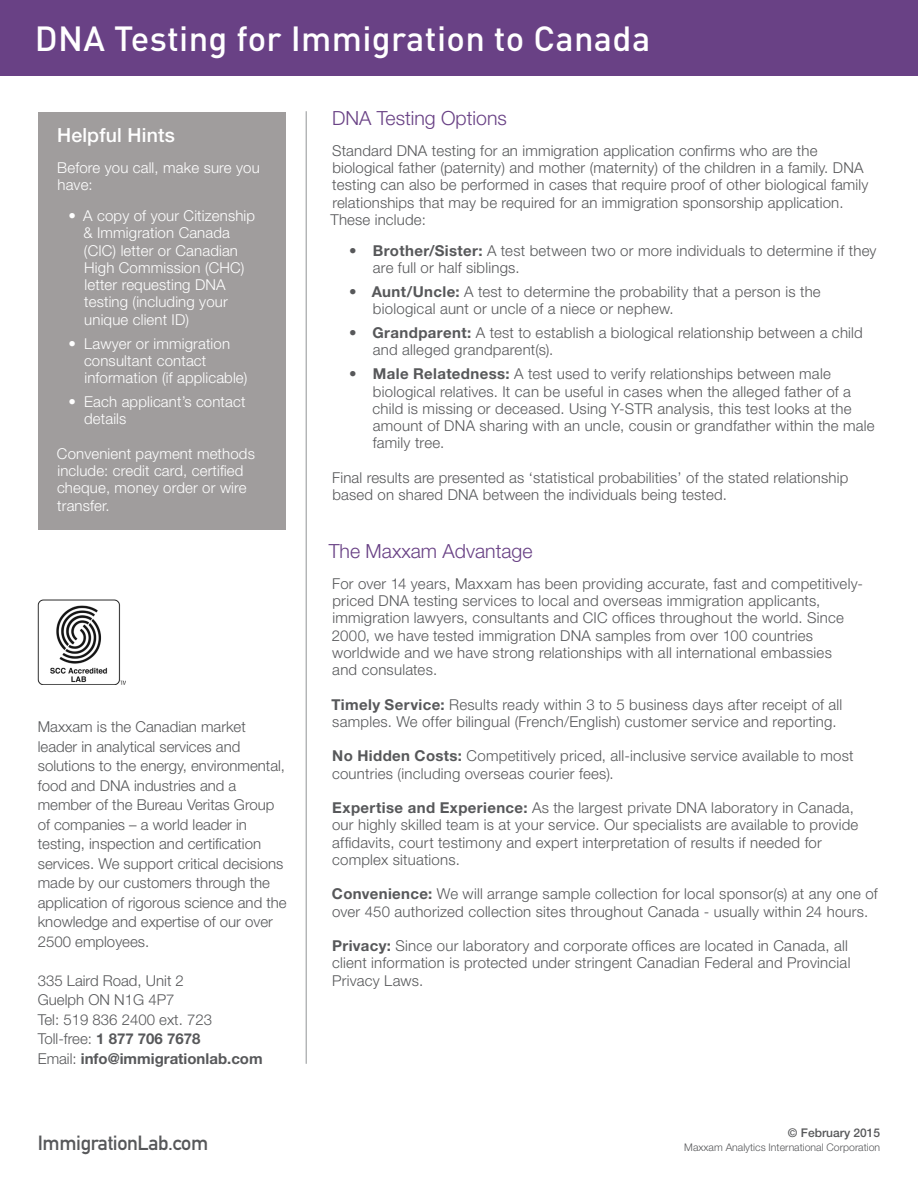
<style>
.page{position:relative;width:918px;height:1188px;background:#fff}
.page>*{position:absolute;margin:0;border:0;box-sizing:border-box;transform-origin:0 0}
.t1{font:500 34.5px "DINOT";letter-spacing:.01em;color:#fff}
.t2{font:20.25px "DIN Mittelschrift Std";letter-spacing:-.02em;color:#57585a}
.section_title{font:300 19.5px "Helvetica Neue LT Std";color:#694185}
.section_title-2{font:500 19.5px "Helvetica Neue LT Std";letter-spacing:.01em;color:#fff}
.body_text{font:300 15px/17.2px "Helvetica Neue LT Std";letter-spacing:.015em;color:#57585a}
.body_text-2{font:300 15px/17.2px "Helvetica Neue LT Std";letter-spacing:.01em;color:#fff}
.t3{font:700 15px "Helvetica Neue LT Std";color:#57585a}
.t4{font:500 12px "Helvetica Neue LT Std";color:#57585a}
.t5{font:300 10.5px "Helvetica Neue LT Std";color:#57585a}
.s1{font-weight:300}
.s2{font-weight:700}
</style>
<div class="page">
<div style="left:0;top:0;width:918px;height:76px;background:#694185"></div>
<hr style="left:306px;top:111px;width:1px;height:953px;background:#919496">
<img style="left:37px;top:599px;width:88px;height:86px">
<div style="left:39px;top:112px;width:247px;height:418px;background:#a09d9d"></div>
<p class="t1" style="left:35px;top:16px;width:617px">DNA Testing for Immigration to Canada</p>
<p class="section_title-2" style="left:57px;top:124px;width:119px">Helpful Hints</p>
<p class="body_text-2" style="left:57px;top:159px;width:204px">Before you call, make sure you have:</p>
<p class="body_text-2" style="left:84px;top:207px;width:173px;text-indent:-15px">• A copy of your Citizenship &amp; Immigration Canada (CIC) letter or Canadian<br>High Commission (CHC) letter requesting DNA testing (including your unique client ID)</p>
<p class="body_text-2" style="left:84px;top:334px;width:165px;text-indent:-15px">• Lawyer or immigration consultant contact information (if applicable)</p>
<p class="body_text-2" style="left:84px;top:393px;width:163px;text-indent:-16px">• Each applicant’s contact details</p>
<p class="body_text-2" style="left:57px;top:445px;width:199px">Convenient payment methods include: credit card, certified cheque, money order or wire transfer.</p>
<p class="body_text" style="left:38px;top:717px;width:250px;line-height:19.5px">Maxxam is the Canadian market leader in analytical services and solutions to the energy, environmental, food and DNA industries and a member of the Bureau Veritas Group of companies – a world leader in testing, inspection and certification services. We support critical decisions made by our customers through the application of rigorous science and the knowledge and expertise of our over 2500 employees.</p>
<p class="body_text" style="left:38px;top:972px;width:148px">335 Laird Road, Unit 2</p>
<p class="body_text" style="left:38px;top:991px;width:138px">Guelph ON N1G 4P7</p>
<p class="body_text" style="left:38px;top:1011px;width:176px">Tel: 519 836 2400 ext. 723</p>
<p class="t3" style="left:38px;top:1030px;width:164px"><span class="s1">Toll-free:</span> 1 877 706 7678</p>
<p class="t3" style="left:38px;top:1049px;width:226px"><span class="s1">Email:</span> info@immigrationlab.com</p>
<p class="section_title" style="left:332px;top:106px;width:176px">DNA Testing Options</p>
<p class="body_text" style="left:331px;top:142px;width:539px">Standard DNA testing for an immigration application confirms who are the biological father (paternity) and mother (maternity) of the children in a family. DNA testing can also be performed in cases that require proof of other biological family relationships that may be required for an immigration sponsorship application.<br>These include:</p>
<p class="body_text" style="left:373px;top:241px;width:505px;text-indent:-24px"><span class="s2">• Brother/Sister:</span> A test between two or more individuals to determine if they are full or half siblings.</p>
<p class="body_text" style="left:373px;top:283px;width:449px;text-indent:-24px"><span class="s2">• Aunt/Uncle:</span> A test to determine the probability that a person is the biological aunt or uncle of a niece or nephew.</p>
<p class="body_text" style="left:373px;top:324px;width:492px;text-indent:-24px"><span class="s2">• Grandparent:</span> A test to establish a biological relationship between a child and alleged grandparent(s).</p>
<p class="body_text" style="left:373px;top:365px;width:504px;text-indent:-24px"><span class="s2">• Male Relatedness:</span> A test used to verify relationships between male biological relatives. It can be useful in cases when the alleged father of a child is missing or deceased. Using Y-STR analysis, this test looks at the amount of DNA sharing with an uncle, cousin or grandfather within the male family tree.</p>
<p class="body_text" style="left:332px;top:469px;width:518px">Final results are presented as ‘statistical probabilities’ of the stated relationship based on shared DNA between the individuals being tested.</p>
<p class="section_title" style="left:329px;top:539px;width:205px">The Maxxam Advantage</p>
<p class="body_text" style="left:332px;top:575px;width:533px">For over 14 years, Maxxam has been providing accurate, fast and competitively&shy;priced DNA testing services to local and overseas immigration applicants, immigration lawyers, consultants and CIC offices throughout the world. Since 2000, we have tested immigration DNA samples from over 100 countries worldwide and we have strong relationships with all international embassies<br>and consulates.</p>
<p class="body_text" style="left:331px;top:695px;width:512px"><span class="s2">Timely Service:</span> Results ready within 3 to 5 business days after receipt of all samples. We offer bilingual (French/English) customer service and reporting.</p>
<p class="body_text" style="left:332px;top:747px;width:523px"><span class="s2">No Hidden Costs:</span> Competitively priced, all-inclusive service available to most countries (including overseas courier fees).</p>
<p class="body_text" style="left:332px;top:799px;width:528px"><span class="s2">Expertise and Experience:</span> As the largest private DNA laboratory in Canada, our highly skilled team is at your service. Our specialists are available to provide affidavits, court testimony and expert interpretation of results if needed for complex situations.</p>
<p class="body_text" style="left:332px;top:885px;width:547px"><span class="s2">Convenience:</span> We will arrange sample collection for local sponsor(s) at any one of over 450 authorized collection sites throughout Canada - usually within 24 hours.</p>
<p class="body_text" style="left:332px;top:937px;width:520px"><span class="s2">Privacy:</span> Since our laboratory and corporate offices are located in Canada, all client information is protected under stringent Canadian Federal and Provincial<br>Privacy Laws.</p>
<p class="t4" style="left:788px;top:1126px;width:94px">© February 2015</p>
<p class="t2" style="left:38px;top:1131px;width:172px">ImmigrationLab.com</p>
<p class="t5" style="left:684px;top:1141px;width:198px">Maxxam Analytics International Corporation</p>
</div>
